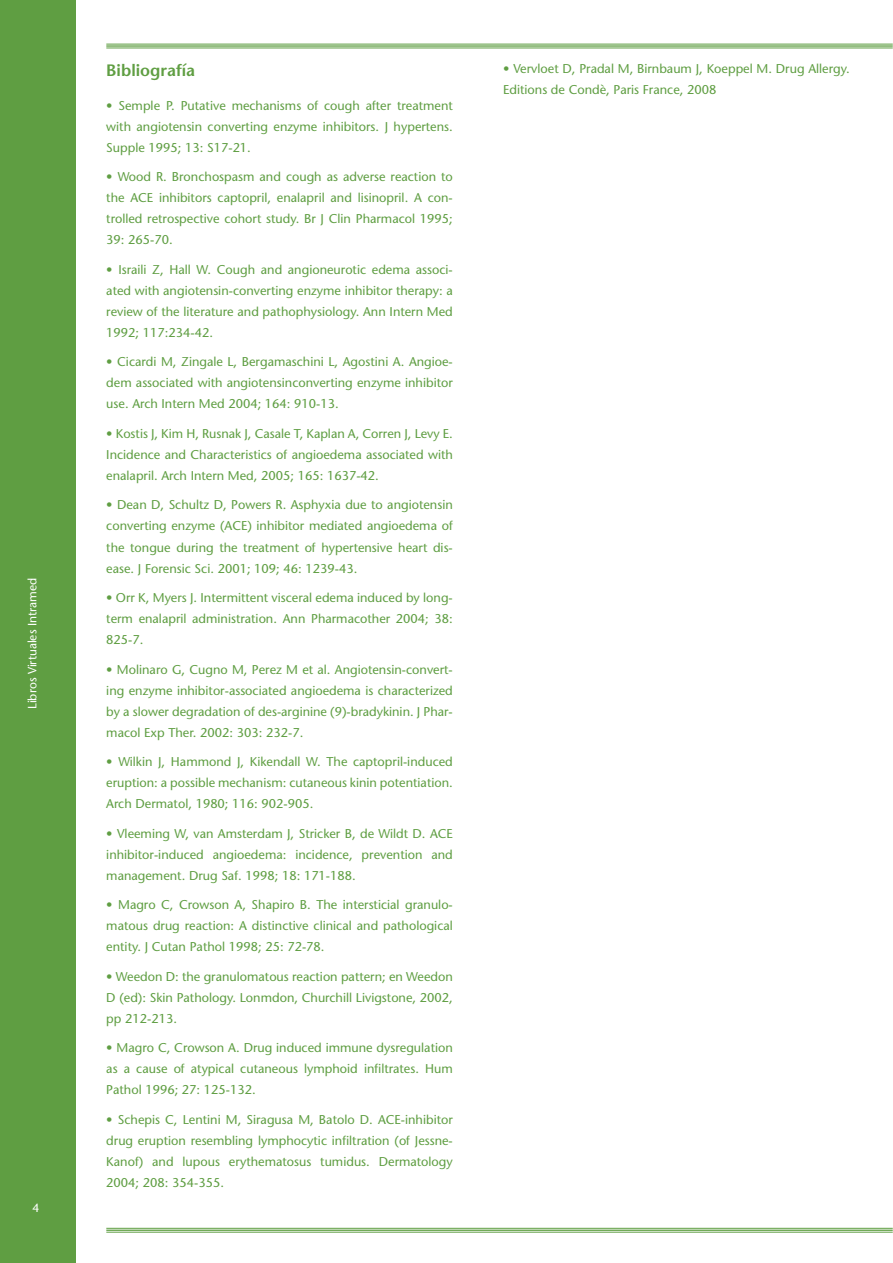
<style>
.page{position:relative;width:893px;height:1263px;background:#fff}
.page>*{position:absolute;margin:0;border:0;box-sizing:border-box;transform-origin:0 0}
.t1{font:600 16.5px "Stone Sans";color:#5f9e42}
.t2{font:12.75px/21px "Stone Sans";color:#5f9e42;text-align:justify}
.t3{font:12px "Stone Sans";color:#fff}
</style>
<div class="page">
<div style="left:0;top:0;width:75px;height:1263px;background:#5f9e42"></div>
<hr style="left:106px;top:44px;width:787px;height:1px;background:#5e9e42">
<hr style="left:106px;top:45px;width:787px;height:2px;background:#5e9e42">
<hr style="left:106px;top:48px;width:787px;height:1px;background:#5e9e42">
<hr style="left:106px;top:1228px;width:787px;height:1px;background:#5e9e42">
<hr style="left:106px;top:1229px;width:787px;height:2px;background:#5e9e42">
<hr style="left:106px;top:1232px;width:787px;height:1px;background:#5e9e42">
<p class="t3" style="left:25px;top:709px;width:133px;rotate:-90deg">Libros Virtuales Intramed</p>
<p class="t1" style="left:106px;top:60px;width:90px">Bibliografía</p>
<p class="t2" style="left:106px;top:95px;width:348px">• Semple P. Putative mechanisms of cough after treatment with angiotensin converting enzyme inhibitors. J hypertens.<br>Supple 1995; 13: S17-21.</p>
<p class="t2" style="left:106px;top:166px;width:348px">• Wood R. Bronchospasm and cough as adverse reaction to the ACE inhibitors captopril, enalapril and lisinopril. A con&shy;trolled retrospective cohort study. Br J Clin Pharmacol 1995; 39: 265-70.</p>
<p class="t2" style="left:106px;top:259px;width:348px">• Israili Z, Hall W. Cough and angioneurotic edema associ&shy;ated with angiotensin-converting enzyme inhibitor therapy: a review of the literature and pathophysiology. Ann Intern Med 1992; 117:234-42.</p>
<p class="t2" style="left:106px;top:352px;width:348px">• Cicardi M, Zingale L, Bergamaschini L, Agostini A. Angioe&shy;dem associated with angiotensinconverting enzyme inhibitor use. Arch Intern Med 2004; 164: 910-13.</p>
<p class="t2" style="left:106px;top:423px;width:348px">• Kostis J, Kim H, Rusnak J, Casale T, Kaplan A, Corren J, Levy E.<br>Incidence and Characteristics of angioedema associated with enalapril. Arch Intern Med, 2005; 165: 1637-42.</p>
<p class="t2" style="left:106px;top:495px;width:348px">• Dean D, Schultz D, Powers R. Asphyxia due to angiotensin converting enzyme (ACE) inhibitor mediated angioedema of the tongue during the treatment of hypertensive heart dis&shy;ease. J Forensic Sci. 2001; 109; 46: 1239-43.</p>
<p class="t2" style="left:106px;top:587px;width:348px">• Orr K, Myers J. Intermittent visceral edema induced by long&shy;term enalapril administration. Ann Pharmacother 2004; 38:<br>825-7.</p>
<p class="t2" style="left:106px;top:659px;width:348px">• Molinaro G, Cugno M, Perez M et al. Angiotensin-convert&shy;ing enzyme inhibitor-associated angioedema is characterized by a slower degradation of des-arginine (9)-bradykinin. J Phar&shy;macol Exp Ther. 2002: 303: 232-7.</p>
<p class="t2" style="left:106px;top:751px;width:348px">• Wilkin J, Hammond J, Kikendall W. The captopril-induced eruption: a possible mechanism: cutaneous kinin potentiation.<br>Arch Dermatol, 1980; 116: 902-905.</p>
<p class="t2" style="left:106px;top:823px;width:348px">• Vleeming W, van Amsterdam J, Stricker B, de Wildt D. ACE inhibitor-induced angioedema: incidence, prevention and management. Drug Saf. 1998; 18: 171-188.</p>
<p class="t2" style="left:106px;top:894px;width:348px">• Magro C, Crowson A, Shapiro B. The intersticial granulo&shy;matous drug reaction: A distinctive clinical and pathological entity. J Cutan Pathol 1998; 25: 72-78.</p>
<p class="t2" style="left:106px;top:966px;width:348px">• Weedon D: the granulomatous reaction pattern; en Weedon D (ed): Skin Pathology. Lonmdon, Churchill Livigstone, 2002, pp 212-213.</p>
<p class="t2" style="left:106px;top:1037px;width:348px">• Magro C, Crowson A. Drug induced immune dysregulation as a cause of atypical cutaneous lymphoid infiltrates. Hum Pathol 1996; 27: 125-132.</p>
<p class="t2" style="left:106px;top:1109px;width:348px">• Schepis C, Lentini M, Siragusa M, Batolo D. ACE-inhibitor drug eruption resembling lymphocytic infiltration (of Jessne-Kanof) and lupous erythematosus tumidus. Dermatology 2004; 208: 354-355.</p>
<p class="t2" style="left:503px;top:58px;width:348px">• Vervloet D, Pradal M, Birnbaum J, Koeppel M. Drug Allergy.<br>Editions de Condè, Paris France, 2008</p>
</div>
